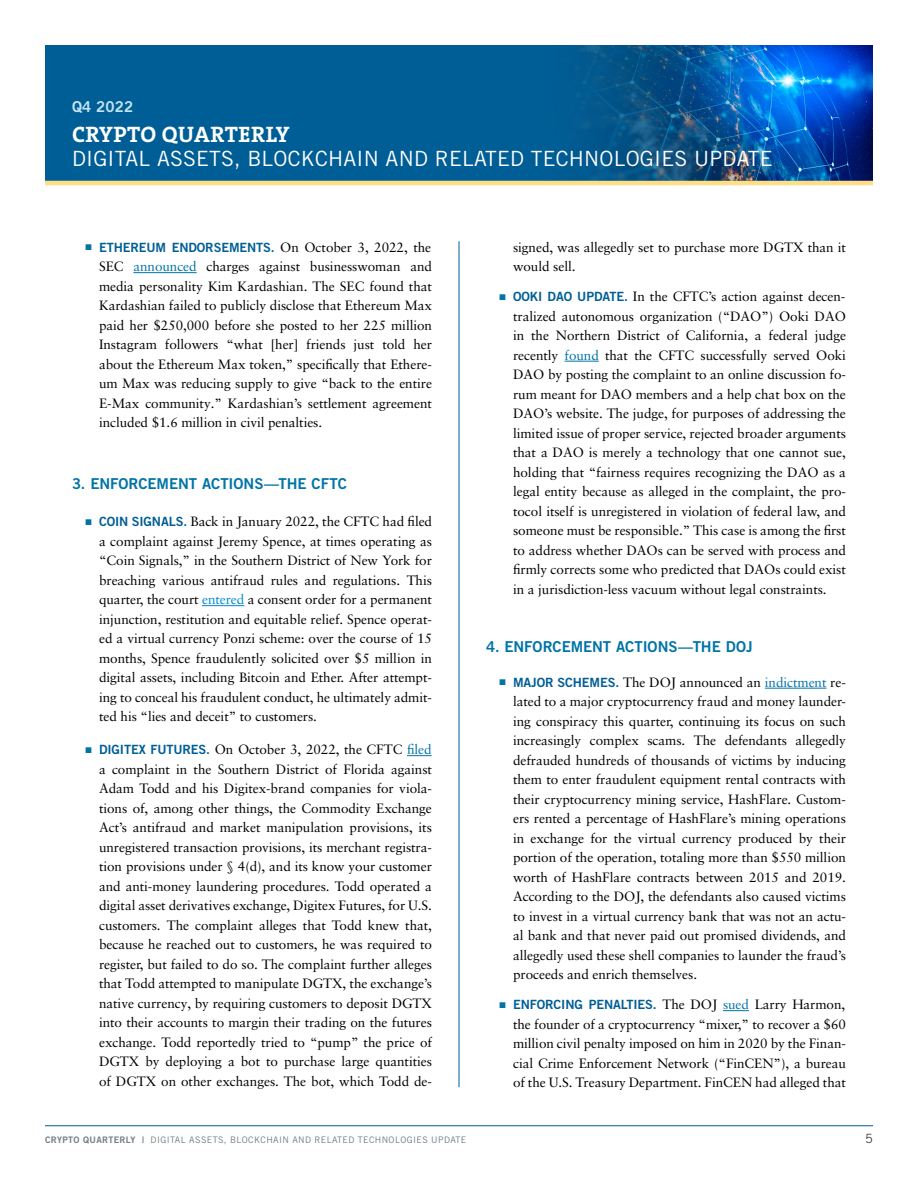
<style>
.page{position:relative;width:918px;height:1188px;background:#fff}
.page>*{position:absolute;margin:0;border:0;box-sizing:border-box;transform-origin:0 0}
.t1{font:700 22.5px "The Serif B W7";letter-spacing:.025em;color:#fff}
.t2{font:21px "Trade Gothic LT Pro";letter-spacing:.01em;color:#fff}
.t3{font:15px "Trade Gothic LT Pro Bd 2";letter-spacing:-.005em;color:#0173a7}
.t4{font:15px "Trade Gothic LT Pro Bd 2";letter-spacing:.01em;color:#c2e5f3}
.t5{font:13.5px/19.5px "Sabon LT Pro";letter-spacing:-.005em;color:#000;text-align:justify}
.t6{font:12.75px "Trade Gothic LT Pro Bd 2";letter-spacing:-.01em;color:#005e96}
.t7{font:12.75px "Trade Gothic LT Pro";color:#414042}
.t8{font:9px "Trade Gothic LT Pro";letter-spacing:.04em;color:#727d84}
.s1{color:#0173a7}
.s2{font-family:"Sabon LT Pro";font-size:13.5px;color:#000}
.s3{font-family:"Trade Gothic LT Pro Bd 2";font-size:12.75px;color:#005e96}
.s4{color:#0089cf}
.s5{font-family:"Trade Gothic LT Pro Bd 2"}
.s6{font-family:"Sabon LT Pro";font-size:13.5px;color:#0173a7}
</style>
<div class="page">
<div style="left:45px;top:45px;width:828px;height:136px;background:#005e96"></div>
<img style="left:541px;top:45px;width:332px;height:136px">
<hr style="left:45px;top:1125px;width:828px;height:1px;background:#005e96">
<hr style="left:45px;top:181px;width:828px;height:4px;background:#ffde86">
<hr style="left:133px;top:272px;width:64px;height:1px;background:#0173a7">
<hr style="left:202px;top:605px;width:42px;height:1px;background:#0089cf">
<svg style="left:407px;top:755px;width:25px;height:1px"></svg>
<hr style="left:565px;top:361px;width:34px;height:1px;background:#0173a7">
<hr style="left:765px;top:688px;width:61px;height:1px;background:#0173a7">
<svg style="left:723px;top:1010px;width:26px;height:1px"></svg>
<hr style="left:459px;top:241px;width:1px;height:846px;background:#005e96">
<p class="t4" style="left:72px;top:97px;width:63px">Q4 2022</p>
<h1 class="t1" style="left:72px;top:119px;width:219px">CRYPTO QUARTERLY</h1>
<h2 class="t2" style="left:72px;top:146px;width:702px">DIGITAL ASSETS, BLOCKCHAIN AND RELATED TECHNOLOGIES UPDATE</h2>
<p class="t6" style="left:86px;top:239px;width:347px"><span class="s1">■</span> ETHEREUM ENDORSEMENTS. <span class="s2">On October 3, 2022, the</span></p>
<p class="t5" style="left:99px;top:257px;width:334px">SEC <span class="s1">announced</span> charges against businesswoman and media personality Kim Kardashian. The SEC found that Kardashian failed to publicly disclose that Ethereum Max paid her $250,000 before she posted to her 225 million Instagram followers “what [her] friends just told her about the Ethereum Max token,” specifically that Ethere&shy;um Max was reducing supply to give “back to the entire E-Max community.” Kardashian’s settlement agreement included $1.6 million in civil penalties.</p>
<p class="t3" style="left:72px;top:474px;width:277px">3. ENFORCEMENT ACTIONS—THE CFTC</p>
<p class="t5" style="left:99px;top:512px;width:335px;text-indent:-14px"><span class="s1">■</span> <span class="s3">COIN SIGNALS.</span> Back in January 2022, the CFTC had filed a complaint against Jeremy Spence, at times operating as “Coin Signals,” in the Southern District of New York for breaching various antifraud rules and regulations. This quarter, the court <span class="s4">entered</span> a consent order for a permanent injunction, restitution and equitable relief. Spence operat&shy;ed a virtual currency Ponzi scheme: over the course of 15 months, Spence fraudulently solicited over $5 million in digital assets, including Bitcoin and Ether. After attempt&shy;ing to conceal his fraudulent conduct, he ultimately admit&shy;ted his “lies and deceit” to customers.</p>
<p class="t5" style="left:99px;top:740px;width:334px;text-indent:-14px"><span class="s1">■</span> <span class="s3">DIGITEX FUTURES.</span> On October 3, 2022, the CFTC <span class="s1">filed </span>a complaint in the Southern District of Florida against Adam Todd and his Digitex-brand companies for viola&shy;tions of, among other things, the Commodity Exchange Act’s antifraud and market manipulation provisions, its unregistered transaction provisions, its merchant registra&shy;tion provisions under § 4(d), and its know your customer and anti-money laundering procedures. Todd operated a digital asset derivatives exchange, Digitex Futures, for U.S. customers. The complaint alleges that Todd knew that, because he reached out to customers, he was required to register, but failed to do so. The complaint further alleges that Todd attempted to manipulate DGTX, the exchange’s native currency, by requiring customers to deposit DGTX into their accounts to margin their trading on the futures exchange. Todd reportedly tried to “pump” the price of DGTX by deploying a bot to purchase large quantities of DGTX on other exchanges. The bot, which Todd de-</p>
<p class="t8" style="left:45px;top:1134px;width:423px"><span class="s5">CRYPTO QUARTERLY |</span> DIGITAL ASSETS, BLOCKCHAIN AND RELATED TECHNOLOGIES UPDATE</p>
<p class="t5" style="left:513px;top:237px;width:334px">signed, was allegedly set to purchase more DGTX than it would sell.</p>
<p class="t5" style="left:513px;top:287px;width:334px;text-indent:-14px"><span class="s1">■</span> <span class="s3">OOKI DAO UPDATE.</span> In the CFTC’s action against decen&shy;tralized autonomous organization (“DAO”) Ooki DAO in the Northern District of California, a federal judge recently <span class="s1">found</span> that the CFTC successfully served Ooki DAO by posting the complaint to an online discussion fo&shy;rum meant for DAO members and a help chat box on the DAO’s website. The judge, for purposes of addressing the limited issue of proper service, rejected broader arguments that a DAO is merely a technology that one cannot sue, holding that “fairness requires recognizing the DAO as a legal entity because as alleged in the complaint, the pro&shy;tocol itself is unregistered in violation of federal law, and someone must be responsible.” This case is among the first to address whether DAOs can be served with process and firmly corrects some who predicted that DAOs could exist in a jurisdiction-less vacuum without legal constraints.</p>
<p class="t3" style="left:486px;top:638px;width:268px">4. ENFORCEMENT ACTIONS—THE DOJ</p>
<p class="t5" style="left:513px;top:672px;width:334px;text-indent:-14px"><span class="s1">■</span> <span class="s3">MAJOR SCHEMES.</span> The DOJ announced an <span class="s1">indictment</span> re&shy;lated to a major cryptocurrency fraud and money launder&shy;ing conspiracy this quarter, continuing its focus on such increasingly complex scams. The defendants allegedly defrauded hundreds of thousands of victims by inducing them to enter fraudulent equipment rental contracts with their cryptocurrency mining service, HashFlare. Custom&shy;ers rented a percentage of HashFlare’s mining operations in exchange for the virtual currency produced by their portion of the operation, totaling more than $550 million worth of HashFlare contracts between 2015 and 2019.<br>According to the DOJ, the defendants also caused victims to invest in a virtual currency bank that was not an actu&shy;al bank and that never paid out promised dividends, and allegedly used these shell companies to launder the fraud’s proceeds and enrich themselves.</p>
<p class="t6" style="left:500px;top:997px;width:347px"><span class="s1">■</span> ENFORCING PENALTIES. <span class="s2">The DOJ</span> <span class="s6">sued</span> <span class="s2">Larry Harmon,</span></p>
<p class="t5" style="left:513px;top:1014px;width:334px">the founder of a cryptocurrency “mixer,” to recover a $60 million civil penalty imposed on him in 2020 by the Finan&shy;cial Crime Enforcement Network (“FinCEN”), a bureau of the U.S. Treasury Department. FinCEN had alleged that</p>
<p class="t7" style="left:865px;top:1131px;width:9px">5</p>
</div>
